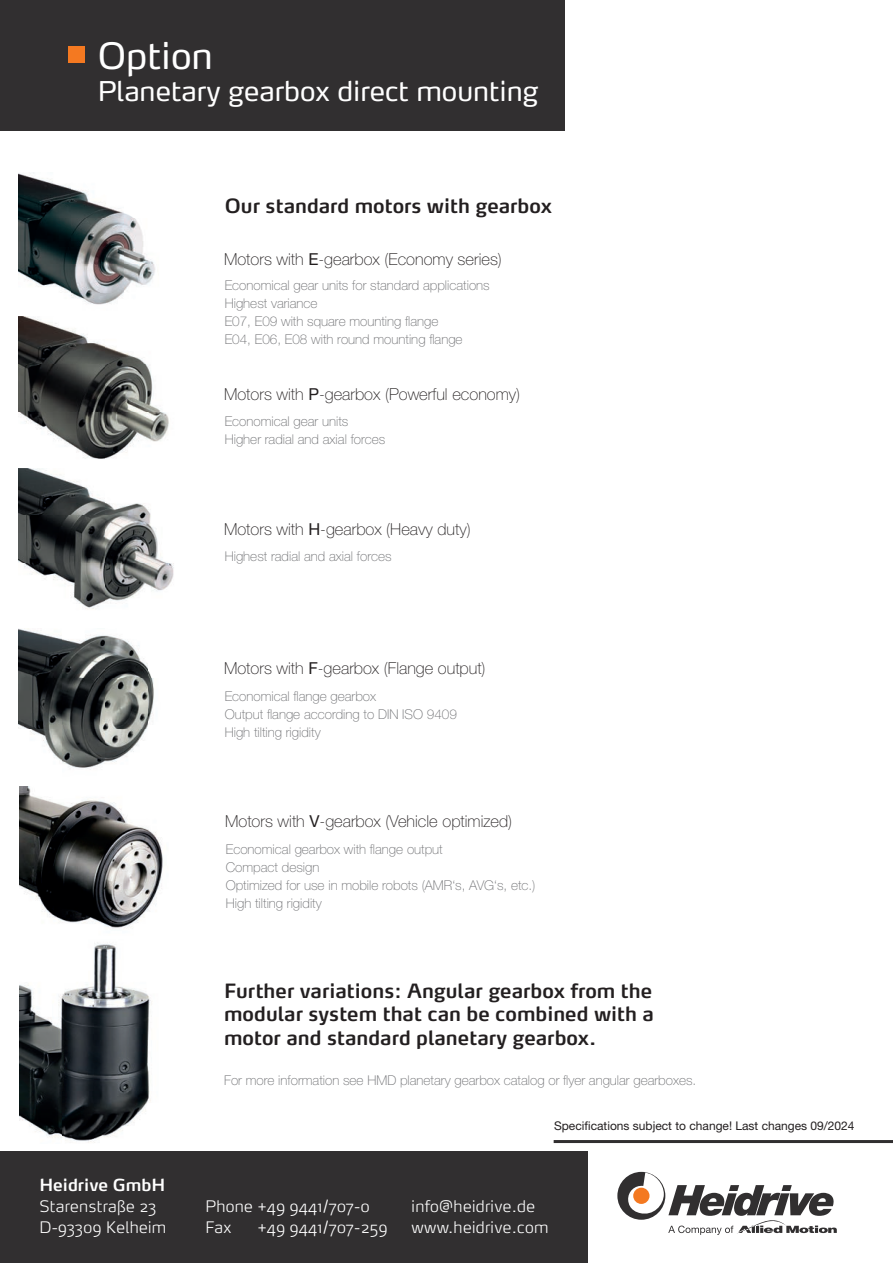
<style>
.page{position:relative;width:893px;height:1263px;background:#fff}
.page>*{position:absolute;margin:0;border:0;box-sizing:border-box;transform-origin:0 0}
.t1{font:36px "Max OT";color:#fff}
.t2{font:27px "Max OT";color:#fff}
.t3{font:600 19.5px/23.4px "Max OT";color:#231f20;text-align:justify}
.t4{font:100 16.5px "Helvetica Neue LT Pro";color:#231f20}
.t5{font:600 16.5px "Max OT";color:#fff}
.t6{font:200 15.75px/21px "Max OT";letter-spacing:.02em;color:#fff}
.t7{font:100 13.5px/18px "Helvetica Neue LT Pro";color:#6c6d70}
.t8{font:12px "Helvetica Neue LT Pro";color:#231f20}
.s1{font-weight:400}
</style>
<div class="page">
<div style="left:0;top:0;width:564px;height:130px;background:#312f30"></div>
<div style="left:0;top:1152px;width:588px;height:111px;background:#312f30"></div>
<svg style="left:617px;top:1172px;width:220px;height:63px"></svg>
<hr style="left:554px;top:1140px;width:339px;height:3px;background:#312f30">
<div style="left:68px;top:46px;width:17px;height:16px;background:#f47921"></div>
<img style="left:19px;top:172px;width:136px;height:133px">
<img style="left:19px;top:468px;width:155px;height:141px">
<img style="left:19px;top:317px;width:150px;height:142px">
<img style="left:19px;top:628px;width:135px;height:142px">
<img style="left:20px;top:942px;width:132px;height:201px">
<img style="left:20px;top:787px;width:143px;height:142px">
<h1 class="t1" style="left:98px;top:33px;width:117px">Option</h1>
<h2 class="t2" style="left:98px;top:74px;width:442px">Planetary gearbox direct mounting</h2>
<h3 class="t3" style="left:225px;top:194px;width:329px">Our standard motors with gearbox</h3>
<p class="t4" style="left:224px;top:250px;width:279px">Motors with <span class="s1">E</span>-gearbox (Economy series)</p>
<p class="t7" style="left:225px;top:276px;width:266px">Economical gear units for standard applications Highest variance<br>E07, E09 with square mounting flange<br>E04, E06, E08 with round mounting flange</p>
<p class="t4" style="left:224px;top:385px;width:298px">Motors with <span class="s1">P</span>-gearbox (Powerful economy)</p>
<p class="t7" style="left:225px;top:412px;width:162px">Economical gear units<br>Higher radial and axial forces</p>
<p class="t4" style="left:224px;top:519px;width:248px">Motors with <span class="s1">H</span>-gearbox (Heavy duty)</p>
<p class="t7" style="left:225px;top:547px;width:168px">Highest radial and axial forces</p>
<p class="t4" style="left:224px;top:659px;width:263px">Motors with <span class="s1">F</span>-gearbox (Flange output)</p>
<p class="t7" style="left:225px;top:687px;width:234px">Economical flange gearbox<br>Output flange according to DIN ISO 9409<br>High tilting rigidity</p>
<p class="t4" style="left:225px;top:811px;width:289px">Motors with <span class="s1">V</span>-gearbox (Vehicle optimized)</p>
<p class="t7" style="left:226px;top:840px;width:311px">Economical gearbox with flange output<br>Compact design<br>Optimized for use in mobile robots (AMR‘s, AVG‘s, etc.)<br>High tilting rigidity</p>
<h3 class="t3" style="left:224px;top:979px;width:431px">Further variations: Angular gearbox from the modular system that can be combined with a motor and standard planetary gearbox.</h3>
<p class="t7" style="left:224px;top:1071px;width:474px">For more information see HMD planetary gearbox catalog or flyer angular gearboxes.</p>
<p class="t5" style="left:39px;top:1174px;width:127px">Heidrive GmbH</p>
<p class="t6" style="left:39px;top:1196px;width:128px">Starenstraße 23<br>D-93309 Kelheim</p>
<p class="t6" style="left:205px;top:1196px;width:166px">Phone +49 9441/707-0<br>Fax</p>
<p class="t6" style="left:258px;top:1217px;width:131px">+49 9441/707-259</p>
<p class="t8" style="left:554px;top:1118px;width:302px">Specifications subject to change! Last changes 09/2024</p>
<p class="t6" style="left:412px;top:1196px;width:138px">info@heidrive.de www.heidrive.com</p>
</div>
